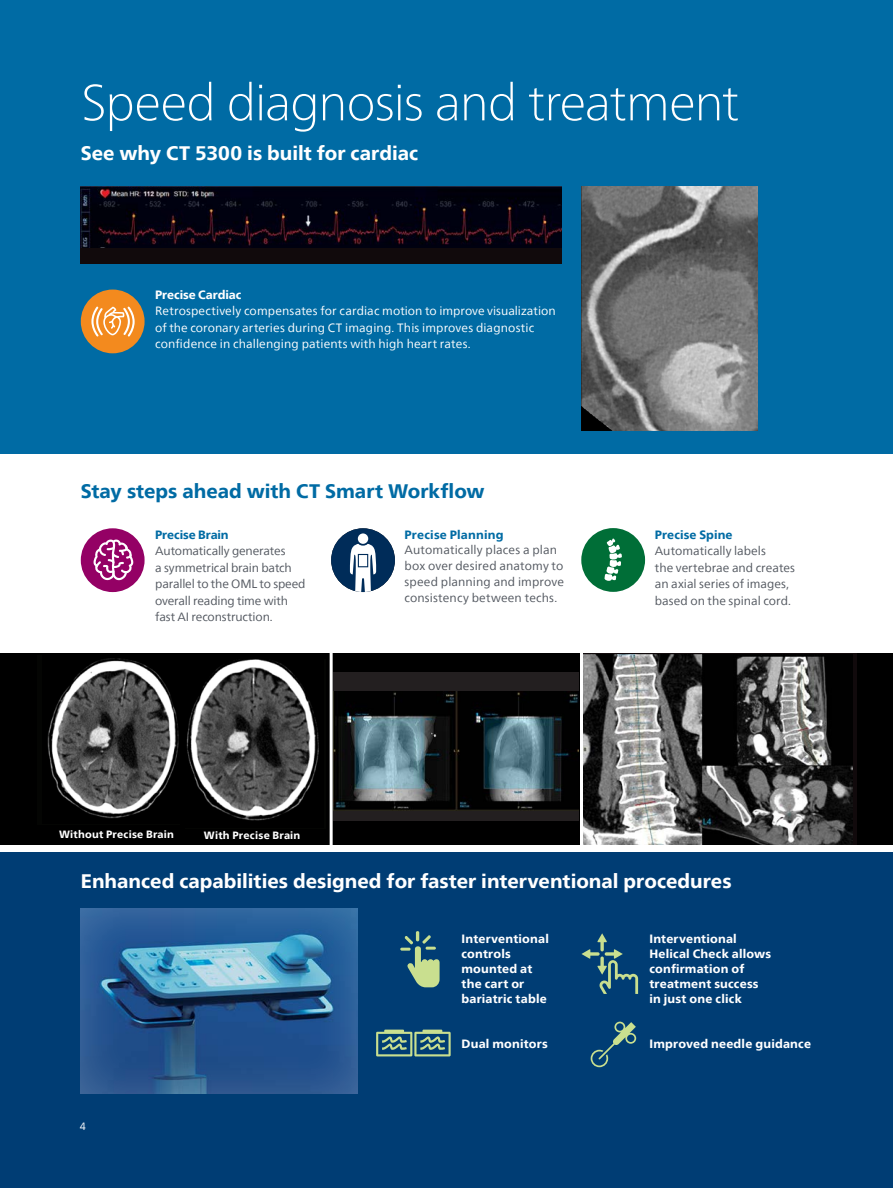
<style>
.page{position:relative;width:893px;height:1188px;background:#fff}
.page>*{position:absolute;margin:0;border:0;box-sizing:border-box;transform-origin:0 0}
.t1{font:100 51px "Neue Frutiger World";letter-spacing:-.025em;color:#fff}
._06_Subhead{font:800 19.5px "Neue Frutiger World";color:#fff}
._06_Subhead-2{font:800 19.5px "Neue Frutiger World";color:#006ba4}
._02_Body_Heading{font:12px/16.5px "Neue Frutiger World";letter-spacing:-.005em;color:#52575f}
._02_Body_Heading-2{font:12px/16.5px "Neue Frutiger World";letter-spacing:.01em;color:#fff}
._02_Body_Heading-3{font:800 12px/15px "Neue Frutiger World";letter-spacing:.015em;color:#fff}
._01_Body_Copy{font:12px/15.8px "Neue Frutiger World";letter-spacing:.01em;color:#52575f}
._02_Body_Heading-4{font:800 12px "Neue Frutiger World";letter-spacing:.01em;color:#006ba4}
._02_Body_Heading-5{font:800 12px "Neue Frutiger World";letter-spacing:-.01em;color:#006ba4}
._04_Caption{font:800 10.5px "Neue Frutiger World";letter-spacing:.02em;color:#fff}
.t2{font:10.5px "Neue Frutiger World";color:#fff}
.s1{font-weight:800}
</style>
<div class="page">
<div style="left:0;top:654px;width:893px;height:191px;background:#000"></div>
<div style="left:0;top:853px;width:893px;height:335px;background:#003d74"></div>
<div style="left:0;top:0;width:893px;height:454px;background:#006ba4"></div>
<div style="left:81px;top:908px;width:277px;height:186px;background:#fff;opacity:.21"></div>
<svg style="left:400px;top:931px;width:40px;height:56px"></svg>
<svg style="left:581px;top:933px;width:57px;height:61px"></svg>
<svg style="left:81px;top:528px;width:64px;height:64px"></svg>
<div style="left:83px;top:530px;width:60px;height:60px;background:#940165;border-radius:50%"></div>
<svg style="left:93px;top:539px;width:41px;height:41px"></svg>
<svg style="left:581px;top:528px;width:64px;height:64px"></svg>
<div style="left:583px;top:530px;width:60px;height:60px;background:#006e37;border-radius:50%"></div>
<svg style="left:604px;top:539px;width:18px;height:42px"></svg>
<div style="left:81px;top:290px;width:64px;height:63px;background:#f38a1e;border-radius:50%"></div>
<svg style="left:91px;top:306px;width:44px;height:31px"></svg>
<img style="left:581px;top:187px;width:176px;height:243px">
<div style="left:81px;top:187px;width:481px;height:77px;background:#110a0c"></div>
<img style="left:81px;top:187px;width:481px;height:61px">
<svg style="left:376px;top:1030px;width:75px;height:26px"></svg>
<svg style="left:591px;top:1022px;width:45px;height:45px"></svg>
<div style="left:37px;top:655px;width:143px;height:170px;background:#040503"></div>
<img style="left:47px;top:658px;width:132px;height:161px">
<div style="left:333px;top:672px;width:246px;height:149px;background:#231f20"></div>
<img style="left:333px;top:691px;width:246px;height:119px">
<img style="left:584px;top:654px;width:268px;height:191px">
<hr style="left:330px;top:652px;width:3px;height:194px;background:#fff">
<hr style="left:580px;top:652px;width:3px;height:194px;background:#fff">
<img style="left:186px;top:659px;width:133px;height:162px">
<div style="left:331px;top:528px;width:64px;height:64px;background:#002c59;border-radius:32px"></div>
<div style="left:358px;top:533px;width:10px;height:11px;background:#fff;border-radius:50%"></div>
<svg style="left:350px;top:544px;width:26px;height:48px"></svg>
<p class="t1" style="left:81px;top:63px;width:660px">Speed diagnosis and treatment</p>
<p class="_06_Subhead" style="left:81px;top:142px;width:339px">See why CT 5300 is built for cardiac</p>
<p class="_02_Body_Heading-2" style="left:155px;top:287px;width:402px"><span class="s1">Precise Cardiac<br></span>Retrospectively compensates for cardiac motion to improve visualization of the coronary arteries during CT imaging. This improves diagnostic confidence in challenging patients with high heart rates.</p>
<p class="_06_Subhead-2" style="left:81px;top:480px;width:405px">Stay steps ahead with CT Smart Workflow</p>
<p class="_02_Body_Heading-5" style="left:155px;top:527px;width:75px">Precise Brain</p>
<p class="_02_Body_Heading" style="left:155px;top:543px;width:152px">Automatically generates<br>a symmetrical brain batch parallel to the OML to speed overall reading time with fast AI reconstruction.</p>
<p class="_02_Body_Heading-4" style="left:404px;top:527px;width:101px">Precise Planning</p>
<p class="_01_Body_Copy" style="left:404px;top:542px;width:161px">Automatically places a plan box over desired anatomy to speed planning and improve consistency between techs.</p>
<p class="_04_Caption" style="left:59px;top:828px;width:116px">Without Precise Brain</p>
<p class="_04_Caption" style="left:204px;top:829px;width:98px">With Precise Brain</p>
<p class="_02_Body_Heading-4" style="left:655px;top:527px;width:79px">Precise Spine</p>
<p class="_02_Body_Heading" style="left:655px;top:543px;width:142px">Automatically labels<br>the vertebrae and creates an axial series of images, based on the spinal cord.</p>
<p class="_06_Subhead" style="left:81px;top:870px;width:652px">Enhanced capabilities designed for faster interventional procedures</p>
<p class="t2" style="left:80px;top:1118px;width:8px">4</p>
<p class="_02_Body_Heading-3" style="left:461px;top:931px;width:89px">Interventional controls mounted at the cart or bariatric table</p>
<p class="_02_Body_Heading-3" style="left:461px;top:1036px;width:88px">Dual monitors</p>
<p class="_02_Body_Heading-3" style="left:649px;top:931px;width:123px">Interventional<br>Helical Check allows confirmation of treatment success in just one click</p>
<p class="_02_Body_Heading-3" style="left:649px;top:1036px;width:163px">Improved needle guidance</p>
</div>
